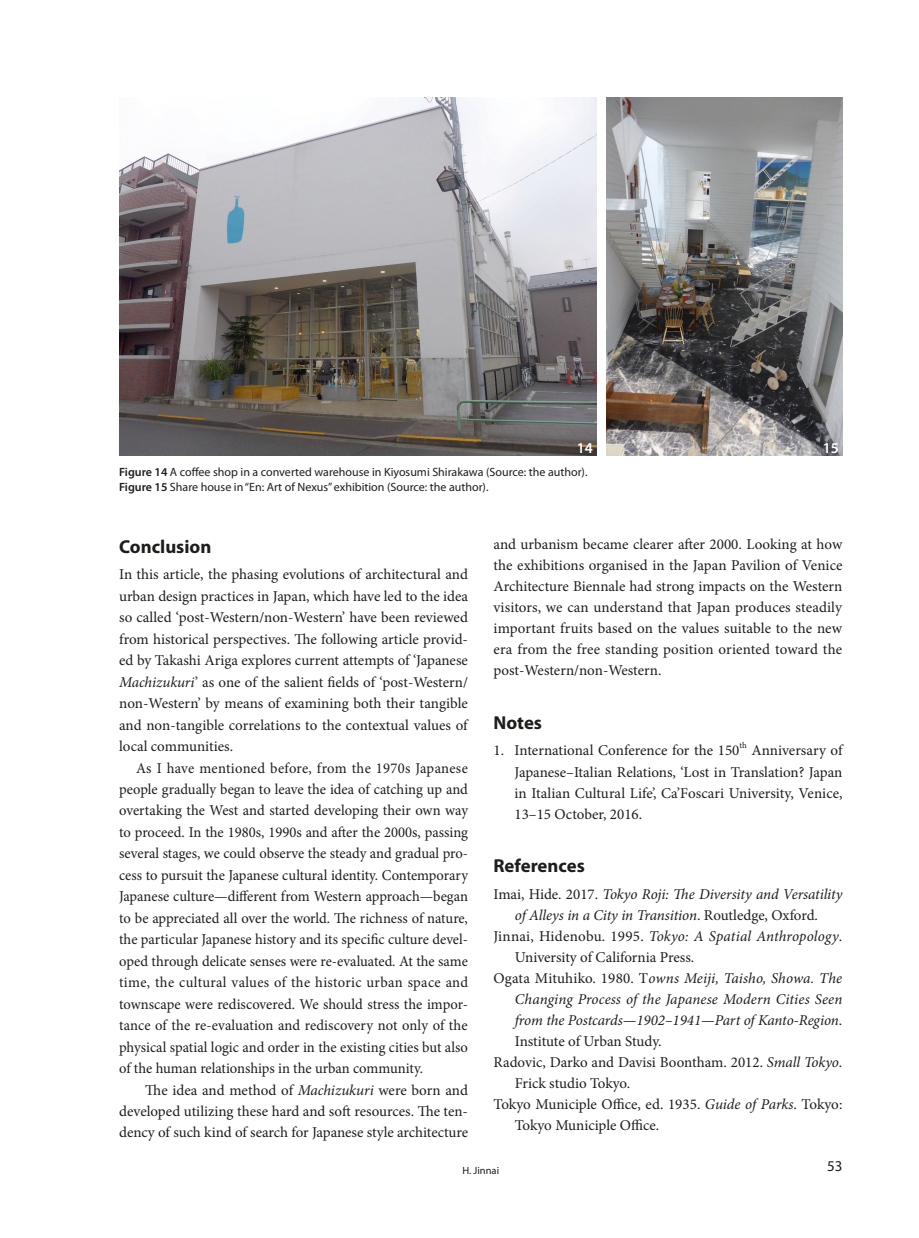
<style>
.page{position:relative;width:919px;height:1238px;background:#fff}
.page>*{position:absolute;margin:0;border:0;box-sizing:border-box;transform-origin:0 0}
.正文小标题无数字{font:700 18.75px "Myriad Pro";color:#1d1d1b}
.正文{font:15px/21.5px "Minion Pro";color:#1d1d1b;text-align:justify}
.正文首段{font:15px/21.5px "Minion Pro";color:#1d1d1b;text-align:justify}
.references{font:italic 15px/21px "Minion Pro";letter-spacing:-.01em;color:#1d1d1b;text-align:center}
.references-2{font:15px/21px "Minion Pro";color:#1d1d1b}
.Abstract{font:600 15px "Myriad Pro";color:#fff}
.t1{font:15px "Myriad Pro";color:#1d1d1b}
.图表注{font:12px "Myriad Pro";color:#1d1d1b}
.t2{font:10.5px "Myriad Pro";color:#1d1d1b}
.t3{font:8.7px "Minion Pro";color:#1d1d1b}
.s1{font-weight:600}
.s2{font-style:italic}
.s3{font-style:normal}
</style>
<div class="page">
<img style="left:119px;top:98px;width:477px;height:358px">
<img style="left:606px;top:98px;width:236px;height:358px">
<p class="Abstract" style="left:576px;top:438px;width:18px">14</p>
<p class="Abstract" style="left:822px;top:438px;width:18px">15</p>
<p class="图表注" style="left:119px;top:464px;width:470px"><span class="s1">Figure 14</span> A coffee shop in a converted warehouse in Kiyosumi Shirakawa (Source: the author).</p>
<p class="图表注" style="left:119px;top:479px;width:371px"><span class="s1">Figure 15</span> Share house in “En: Art of Nexus” exhibition (Source: the author).</p>
<p class="正文小标题无数字" style="left:119px;top:534px;width:94px">Conclusion</p>
<p class="正文首段" style="left:119px;top:564px;width:350px">In this article, the phasing evolutions of architectural and urban design practices in Japan, which have led to the idea so called ‘post-Western/non-Western’ have been reviewed from historical perspectives. The following article provid&shy;ed by Takashi Ariga explores current attempts of ‘Japanese <span class="s2">Machizukuri</span>’ as one of the salient fields of ‘post-Western/ non-Western’ by means of examining both their tangible and non-tangible correlations to the contextual values of local communities.</p>
<p class="正文" style="left:119px;top:757px;width:350px;text-indent:17px">As I have mentioned before, from the 1970s Japanese people gradually began to leave the idea of catching up and overtaking the West and started developing their own way to proceed. In the 1980s, 1990s and after the 2000s, passing several stages, we could observe the steady and gradual pro&shy;cess to pursuit the Japanese cultural identity. Contemporary Japanese culture—different from Western approach—began to be appreciated all over the world. The richness of nature, the particular Japanese history and its specific culture devel&shy;oped through delicate senses were re-evaluated. At the same time, the cultural values of the historic urban space and townscape were rediscovered. We should stress the impor&shy;tance of the re-evaluation and rediscovery not only of the physical spatial logic and order in the existing cities but also of the human relationships in the urban community.</p>
<p class="正文" style="left:119px;top:1079px;width:350px;text-indent:26px">The idea and method of <span class="s2">Machizukuri</span> were born and developed utilizing these hard and soft resources. The ten&shy;dency of such kind of search for Japanese style architecture</p>
<p class="正文" style="left:493px;top:534px;width:350px;line-height:21px">and urbanism became clearer after 2000. Looking at how the exhibitions organised in the Japan Pavilion of Venice Architecture Biennale had strong impacts on the Western visitors, we can understand that Japan produces steadily important fruits based on the values suitable to the new era from the free standing position oriented toward the post-Western/non-Western.</p>
<p class="正文小标题无数字" style="left:493px;top:710px;width:50px">Notes</p>
<p class="正文" style="left:493px;top:740px;width:247px">1. International Conference for the 150</p>
<p class="t3" style="left:739px;top:739px;width:9px">th</p>
<p class="正文" style="left:514px;top:740px;width:329px;line-height:21px;text-indent:237px">Anniversary of Japanese–Italian Relations, ‘Lost in Translation? Japan in Italian Cultural Life’, Ca’Foscari University, Venice, 13–15 October, 2016.</p>
<p class="正文小标题无数字" style="left:493px;top:853px;width:93px">References</p>
<p class="references" style="left:493px;top:883px;width:350px"><span class="s3">Imai, Hide. 2017.</span> Tokyo Roji: The Diversity and Versatility of Alleys in a City in Transition<span class="s3">. Routledge, Oxford.</span></p>
<p class="references-2" style="left:514px;top:925px;width:329px;text-indent:-21px">Jinnai, Hidenobu. 1995. <span class="s2">Tokyo: A Spatial Anthropology</span>.<br>University of California Press.</p>
<p class="references" style="left:514px;top:967px;width:329px;text-align:justify;text-indent:-21px"><span class="s3">Ogata Mituhiko. 1980. T</span>owns Meiji, Taisho, Showa. The Changing Process of the Japanese Modern Cities Seen from the Postcards—1902–1941—Part of Kanto-Region<span class="s3">.<br>Institute of Urban Study.</span></p>
<p class="references-2" style="left:514px;top:1051px;width:329px;text-indent:-21px">Radovic, Darko and Davisi Boontham. 2012. <span class="s2">Small Tokyo</span>.<br>Frick studio Tokyo.</p>
<p class="references-2" style="left:514px;top:1093px;width:329px;text-indent:-21px">Tokyo Municiple Office, ed. 1935. <span class="s2">Guide of Parks</span>. Tokyo:<br>Tokyo Municiple Office.</p>
<p class="t2" style="left:462px;top:1163px;width:38px">H. Jinnai</p>
<p class="t1" style="left:827px;top:1156px;width:17px">53</p>
</div>
